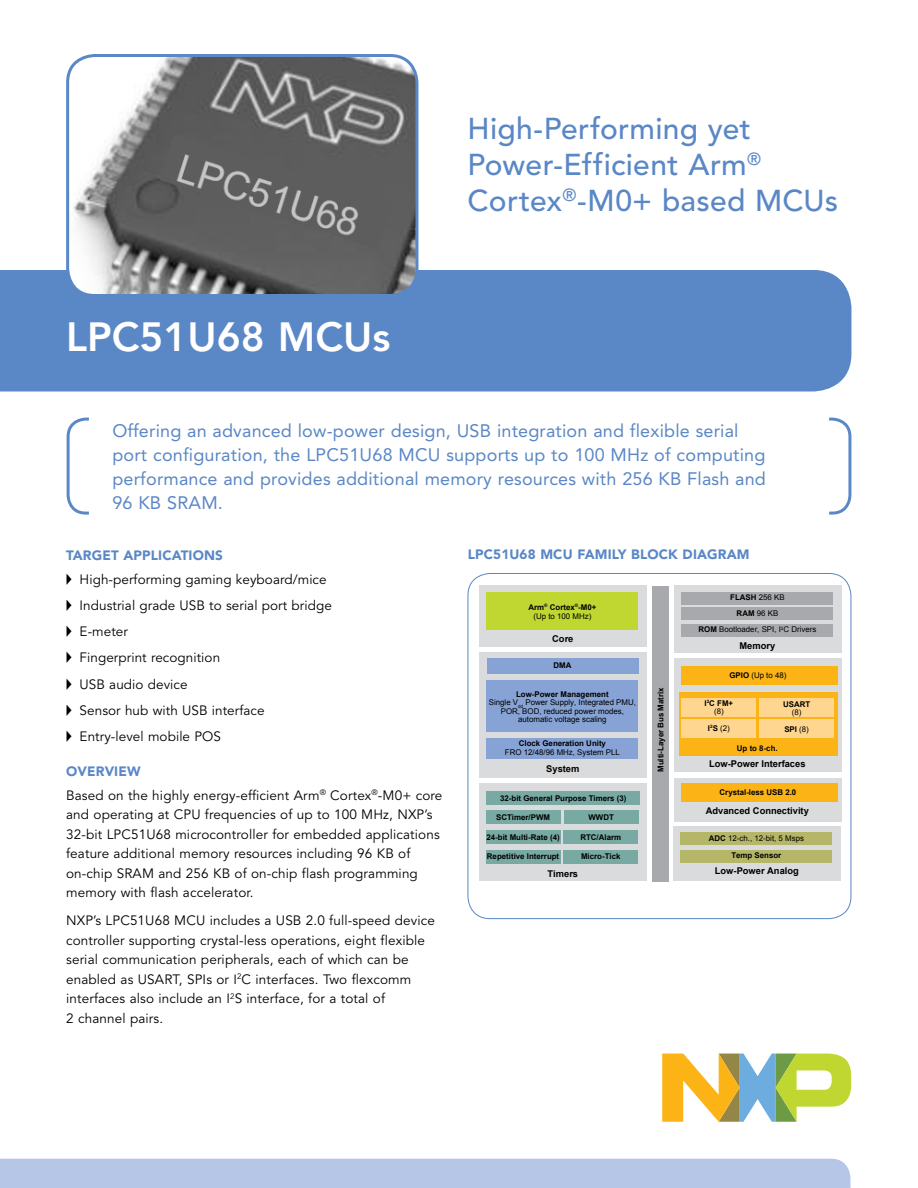
<style>
.page{position:relative;width:918px;height:1188px;background:#fff}
.page>*{position:absolute;margin:0;border:0;box-sizing:border-box;transform-origin:0 0}
._1-NXP_Main_Headline{font:800 40.5px "Avenir LT Std";color:#fff}
._2-NXP_Main_Subhead{font:500 30px/36px "Avenir LT Std";letter-spacing:.01em;color:#5a87c6}
._3-NXP_Intro_Body_Te{font:18px/24px "Avenir LT Std";letter-spacing:.01em;color:#5a87c6}
._0-NXP_Body_Text{font:13.5px/19.5px "Avenir LT Std";letter-spacing:.01em;color:#000}
._7-NXP_Bullets{font:13.5px "Avenir LT Std";letter-spacing:.005em;color:#000}
._4-NXP_Body_Text_Hea{font:900 13.5px "Avenir LT Std";letter-spacing:.01em;color:#5a87c6}
.t1{font:700 9.3px "Arial";color:#000}
.t2{font:7.95px/8.6px "Arial";color:#000;text-align:center}
.t3{font:700 7.95px/8.6px "Arial";color:#000;text-align:center}
.s1{font-weight:400}
.s2{font-weight:700}
</style>
<div class="page">
<svg style="left:662px;top:1054px;width:189px;height:68px"></svg>
<div style="left:0;top:1159px;width:850px;height:29px;background:#b6c6e6"></div>
<svg style="left:66px;top:417px;width:786px;height:98px"></svg>
<div style="left:0;top:270px;width:851px;height:122px;background:#5a87c6"></div>
<img style="left:68px;top:56px;width:349px;height:240px">
<div style="left:66px;top:54px;width:352px;height:243px;border:3px solid #5a87c6;border-radius:27px"></div>
<div style="left:674px;top:658px;width:167px;height:114px;background:#dadbdc"></div>
<div style="left:674px;top:778px;width:167px;height:44px;background:#dadbdc"></div>
<div style="left:679px;top:692px;width:159px;height:64px;background:#fcb316"></div>
<div style="left:480px;top:585px;width:167px;height:62px;background:#dadbdc"></div>
<div style="left:674px;top:586px;width:167px;height:67px;background:#dadbdc"></div>
<div style="left:480px;top:784px;width:167px;height:97px;background:#dadbdc"></div>
<div style="left:674px;top:827px;width:167px;height:54px;background:#dadbdc"></div>
<div style="left:480px;top:653px;width:167px;height:125px;background:#dadbdc"></div>
<div style="left:486px;top:592px;width:152px;height:38px;background:#bfd730"></div>
<div style="left:486px;top:680px;width:152px;height:52px;background:#87a3d5"></div>
<div style="left:486px;top:738px;width:152px;height:21px;background:#87a3d5"></div>
<div style="left:681px;top:833px;width:151px;height:12px;background:#b6b668"></div>
<div style="left:682px;top:592px;width:151px;height:12px;background:#a7a9ac"></div>
<div style="left:682px;top:607px;width:151px;height:13px;background:#a7a9ac"></div>
<div style="left:682px;top:624px;width:151px;height:13px;background:#a7a9ac"></div>
<div style="left:681px;top:850px;width:151px;height:13px;background:#b6b668"></div>
<div style="left:652px;top:586px;width:17px;height:295px;background:#a7a9ac"></div>
<div style="left:486px;top:792px;width:153px;height:13px;background:#78aaa3"></div>
<div style="left:486px;top:811px;width:75px;height:13px;background:#78aaa3"></div>
<div style="left:681px;top:698px;width:75px;height:19px;background:#ffd68f"></div>
<div style="left:759px;top:698px;width:75px;height:19px;background:#ffd68f"></div>
<div style="left:681px;top:666px;width:157px;height:19px;background:#fcb316"></div>
<div style="left:681px;top:783px;width:157px;height:19px;background:#fcb316"></div>
<div style="left:681px;top:719px;width:75px;height:19px;background:#ffd68f"></div>
<div style="left:759px;top:719px;width:75px;height:19px;background:#ffd68f"></div>
<div style="left:486px;top:830px;width:75px;height:13px;background:#78aaa3"></div>
<div style="left:564px;top:811px;width:75px;height:13px;background:#78aaa3"></div>
<div style="left:563px;top:830px;width:75px;height:13px;background:#78aaa3"></div>
<div style="left:486px;top:850px;width:75px;height:13px;background:#78aaa3"></div>
<div style="left:563px;top:850px;width:75px;height:13px;background:#78aaa3"></div>
<div style="left:487px;top:659px;width:152px;height:15px;background:#87a3d5"></div>
<div style="left:468px;top:573px;width:383px;height:346px;border:1px solid #5a87c6;border-radius:22px"></div>
<p class="_1-NXP_Main_Headline" style="left:66px;top:313px;width:326px">LPC51U68 MCUs</p>
<p class="_2-NXP_Main_Subhead" style="left:468px;top:111px;width:372px">High-Performing yet<br>Power-Efficient Arm<sup>®<br></sup>Cortex<sup>®</sup>-M0+ based MCUs</p>
<p class="_3-NXP_Intro_Body_Te" style="left:112px;top:419px;width:655px">Offering an advanced low-power design, USB integration and flexible serial port configuration, the LPC51U68 MCU supports up to 100 MHz of computing performance and provides additional memory resources with 256 KB Flash and 96 KB SRAM.</p>
<p class="_4-NXP_Body_Text_Hea" style="left:66px;top:547px;width:158px">TARGET APPLICATIONS</p>
<p class="_7-NXP_Bullets" style="left:66px;top:571px;width:262px">◆ High-performing gaming keyboard/mice</p>
<p class="_7-NXP_Bullets" style="left:66px;top:597px;width:267px">◆ Industrial grade USB to serial port bridge</p>
<p class="_7-NXP_Bullets" style="left:66px;top:623px;width:63px">◆ E-meter</p>
<p class="_7-NXP_Bullets" style="left:66px;top:650px;width:156px">◆ Fingerprint recognition</p>
<p class="_7-NXP_Bullets" style="left:66px;top:676px;width:123px">◆ USB audio device</p>
<p class="_7-NXP_Bullets" style="left:66px;top:702px;width:200px">◆ Sensor hub with USB interface</p>
<p class="_7-NXP_Bullets" style="left:66px;top:728px;width:156px">◆ Entry-level mobile POS</p>
<p class="_4-NXP_Body_Text_Hea" style="left:66px;top:763px;width:76px">OVERVIEW</p>
<p class="_0-NXP_Body_Text" style="left:66px;top:785px;width:378px">Based on the highly energy-efficient Arm<sup>®</sup> Cortex<sup>®</sup>-M0+ core and operating at CPU frequencies of up to 100 MHz, NXP’s 32-bit LPC51U68 microcontroller for embedded applications feature additional memory resources including 96 KB of on-chip SRAM and 256 KB of on-chip flash programming memory with flash accelerator.</p>
<p class="_0-NXP_Body_Text" style="left:66px;top:911px;width:370px">NXP’s LPC51U68 MCU includes a USB 2.0 full-speed device controller supporting crystal-less operations, eight flexible serial communication peripherals, each of which can be enabled as USART, SPIs or I<sup>2</sup>C interfaces. Two flexcomm interfaces also include an I<sup>2</sup>S interface, for a total of<br>2 channel pairs.</p>
<p class="_4-NXP_Body_Text_Hea" style="left:468px;top:546px;width:283px">LPC51U68 MCU FAMILY BLOCK DIAGRAM</p>
<p class="t3" style="left:528px;top:603px;width:69px">Arm<sup>®</sup> Cortex<sup>®</sup>-M0+ <span class="s1">(Up to 100 MHz)</span></p>
<p class="t1" style="left:552px;top:632px;width:23px">Core</p>
<p class="t3" style="left:553px;top:662px;width:19px">DMA</p>
<p class="t2" style="left:489px;top:690px;width:149px"><span class="s2">Low-Power Management<br></span>Single V<sub>dd</sub> Power Supply, Integrated PMU,<br>POR, BOD, reduced power modes, automatic voltage scaling</p>
<p class="t2" style="left:505px;top:739px;width:116px"><span class="s2">Clock Generation Unity<br></span>FRO 12/48/96 MHz, System PLL</p>
<p class="t1" style="left:546px;top:762px;width:35px">System</p>
<p class="t3" style="left:500px;top:794px;width:128px">32-bit General Purpose Timers (3)</p>
<p class="t3" style="left:496px;top:813px;width:55px">SCTimer/PWM</p>
<p class="t3" style="left:589px;top:813px;width:27px">WWDT</p>
<p class="t3" style="left:580px;top:833px;width:42px">RTC/Alarm</p>
<p class="t3" style="left:487px;top:833px;width:75px">24-bit Multi-Rate (4)</p>
<p class="t3" style="left:487px;top:852px;width:74px">Repetitive Interrupt</p>
<p class="t3" style="left:581px;top:852px;width:41px">Micro-Tick</p>
<p class="t3" style="left:657px;top:772px;width:86px;rotate:-90deg">Multi-Layer Bus Matrix</p>
<p class="t2" style="left:699px;top:590px;width:119px;line-height:16px"><span class="s2">FLASH</span> 256 KB<br><span class="s2">RAM</span> 96 KB<br><span class="s2">ROM</span> Bootloader, SPI, I<sup>2</sup>C Drivers</p>
<p class="t1" style="left:739px;top:639px;width:37px">Memory</p>
<p class="t2" style="left:729px;top:671px;width:58px"><span class="s2">GPIO</span> (Up to 48)</p>
<p class="t3" style="left:705px;top:699px;width:30px">I<sup>2</sup>C FM+ <span class="s1">(8)</span></p>
<p class="t3" style="left:783px;top:700px;width:29px">USART <span class="s1">(8)</span></p>
<p class="t2" style="left:708px;top:724px;width:23px"><span class="s2">I</span><sup>2</sup><span class="s2">S</span> (2)</p>
<p class="t3" style="left:784px;top:725px;width:26px">SPI <span class="s1">(8)</span></p>
<p class="t3" style="left:737px;top:744px;width:42px">Up to 8-ch.</p>
<p class="t1" style="left:709px;top:758px;width:98px">Low-Power Interfaces</p>
<p class="t3" style="left:720px;top:788px;width:78px">Crystal-less USB 2.0</p>
<p class="t1" style="left:706px;top:805px;width:105px">Advanced Connectivity</p>
<p class="t2" style="left:709px;top:834px;width:97px"><span class="s2">ADC</span> 12-ch., 12-bit, 5 Msps</p>
<p class="t3" style="left:731px;top:852px;width:51px">Temp Sensor</p>
<p class="t1" style="left:548px;top:867px;width:32px">Timers</p>
<p class="t1" style="left:715px;top:865px;width:85px">Low-Power Analog</p>
</div>
